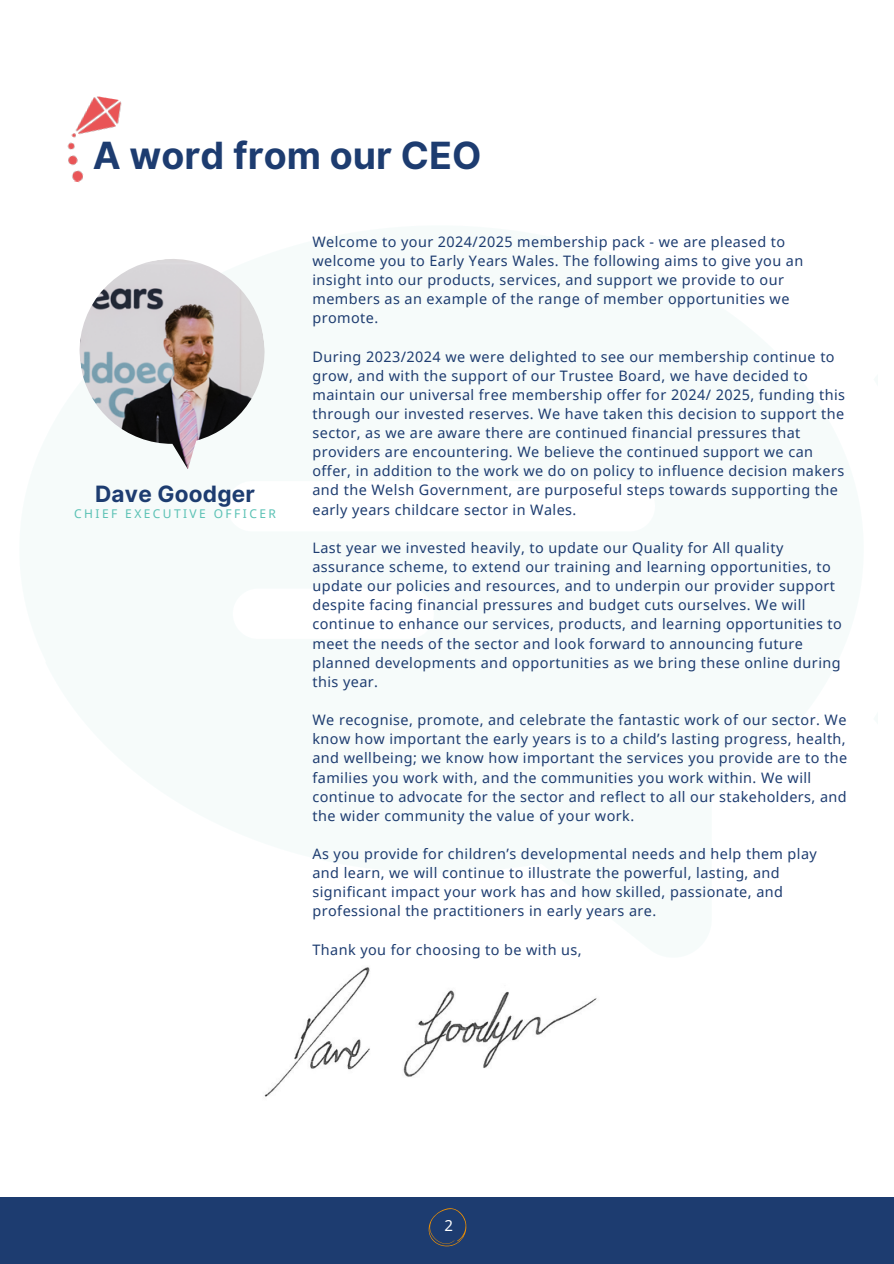
<style>
.page{position:relative;width:894px;height:1264px;background:#fff}
.page>*{position:absolute;margin:0;border:0;box-sizing:border-box;transform-origin:0 0}
.t1{font:700 37.5px "Inter";color:#1d3c70}
.t2{font:700 22.5px "Inter";letter-spacing:.01em;color:#1d3c70}
.t3{font:15px "Noto Sans";color:#fff}
.t4{font:14.4px/19.2px "Noto Sans";letter-spacing:.03em;color:#1d3c70}
.t5{font:12px "Noto Sans";letter-spacing:.2em;color:#59c1b4}
</style>
<div class="page">
<div style="left:0;top:1196px;width:893px;height:67px;background:#1d3c70"></div>
<svg style="left:428px;top:1208px;width:38px;height:39px"></svg>
<img style="left:67px;top:96px;width:55px;height:87px">
<img style="left:79px;top:259px;width:186px;height:185px">
<img style="left:264px;top:967px;width:333px;height:130px">
<h1 class="t1" style="left:93px;top:133px;width:390px">A word from our CEO</h1>
<h3 class="t2" style="left:95px;top:480px;width:161px">Dave Goodger</h3>
<p class="t5" style="left:74px;top:505px;width:203px">CHIEF EXECUTIVE OFFICER</p>
<p class="t4" style="left:312px;top:231px;width:492px">Welcome to your 2024/2025 membership pack - we are pleased to welcome you to Early Years Wales. The following aims to give you an insight into our products, services, and support we provide to our members as an example of the range of member opportunities we promote.</p>
<h2 class="t4" style="left:312px;top:346px;width:534px">During 2023/2024 we were delighted to see our membership continue to grow, and with the support of our Trustee Board, we have decided to maintain our universal free membership offer for 2024/ 2025, funding this through our invested reserves. We have taken this decision to support the sector, as we are aware there are continued financial pressures that providers are encountering. We believe the continued support we can offer, in addition to the work we do on policy to influence decision makers and the Welsh Government, are purposeful steps towards supporting the early years childcare sector in Wales.</h2>
<p class="t4" style="left:312px;top:537px;width:531px">Last year we invested heavily, to update our Quality for All quality assurance scheme, to extend our training and learning opportunities, to update our policies and resources, and to underpin our provider support despite facing financial pressures and budget cuts ourselves. We will continue to enhance our services, products, and learning opportunities to meet the needs of the sector and look forward to announcing future planned developments and opportunities as we bring these online during this year.</p>
<h3 class="t4" style="left:312px;top:710px;width:536px">We recognise, promote, and celebrate the fantastic work of our sector. We know how important the early years is to a child’s lasting progress, health, and wellbeing; we know how important the services you provide are to the families you work with, and the communities you work within. We will continue to advocate for the sector and reflect to all our stakeholders, and the wider community the value of your work.</h3>
<h3 class="t4" style="left:312px;top:843px;width:506px">As you provide for children’s developmental needs and help them play and learn, we will continue to illustrate the powerful, lasting, and significant impact your work has and how skilled, passionate, and professional the practitioners in early years are.</h3>
<h3 class="t4" style="left:312px;top:939px;width:271px">Thank you for choosing to be with us,</h3>
<p class="t3" style="left:444px;top:1214px;width:10px">2</p>
</div>
